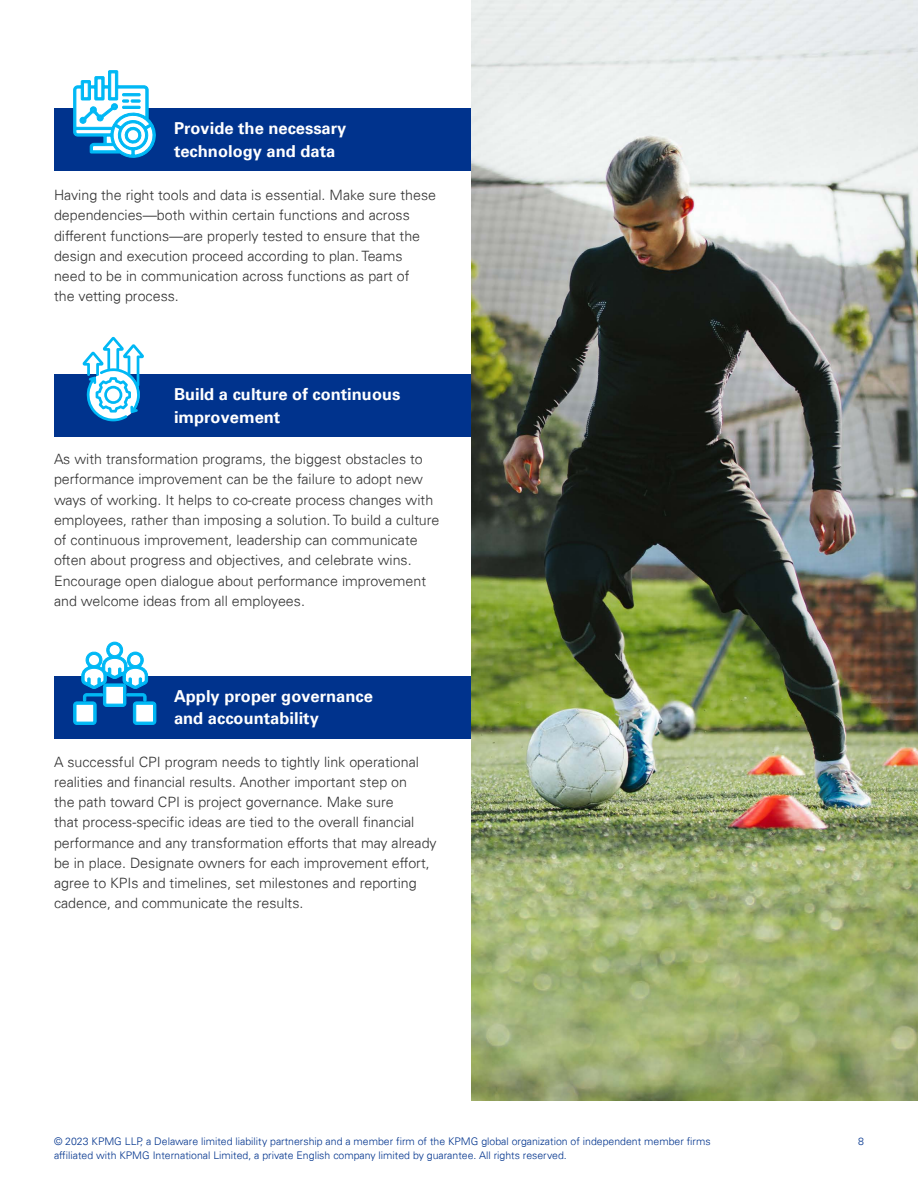
<style>
.page{position:relative;width:918px;height:1188px;background:#fff}
.page>*{position:absolute;margin:0;border:0;box-sizing:border-box;transform-origin:0 0}
.t1{font:700 16.5px/22.5px "Univers";color:#fff}
.t2{font:300 14.25px/20.2px "Univers 45";color:#333}
.t3{font:300 10.5px "Univers 45";color:#00338d}
</style>
<div class="page">
<div style="left:54px;top:374px;width:470px;height:63px;background:#00338d"></div>
<div style="left:54px;top:676px;width:470px;height:63px;background:#00338d"></div>
<div style="left:54px;top:108px;width:470px;height:63px;background:#00338d"></div>
<img style="left:471px;top:0;width:447px;height:1101px">
<svg style="left:73px;top:70px;width:83px;height:88px"></svg>
<svg style="left:83px;top:337px;width:61px;height:84px"></svg>
<svg style="left:73px;top:642px;width:83px;height:83px"></svg>
<p class="t1" style="left:174px;top:118px;width:174px">Provide the necessary technology and data</p>
<p class="t2" style="left:54px;top:185px;width:384px">Having the right tools and data is essential. Make sure these dependencies—both within certain functions and across different functions—are properly tested to ensure that the design and execution proceed according to plan. Teams need to be in communication across functions as part of<br>the vetting process.</p>
<p class="t1" style="left:174px;top:384px;width:228px">Build a culture of continuous improvement</p>
<p class="t2" style="left:54px;top:449px;width:387px">As with transformation programs, the biggest obstacles to performance improvement can be the failure to adopt new ways of working. It helps to co-create process changes with employees, rather than imposing a solution. To build a culture of continuous improvement, leadership can communicate often about progress and objectives, and celebrate wins.<br>Encourage open dialogue about performance improvement and welcome ideas from all employees.</p>
<p class="t1" style="left:174px;top:686px;width:200px">Apply proper governance and accountability</p>
<p class="t2" style="left:54px;top:751px;width:384px">A successful CPI program needs to tightly link operational realities and financial results. Another important step on<br>the path toward CPI is project governance. Make sure<br>that process-specific ideas are tied to the overall financial performance and any transformation efforts that may already be in place. Designate owners for each improvement effort, agree to KPIs and timelines, set milestones and reporting cadence, and communicate the results.</p>
<p class="t3" style="left:54px;top:1135px;width:658px">© 2023 KPMG LLP, a Delaware limited liability partnership and a member firm of the KPMG global organization of independent member firms</p>
<p class="t3" style="left:858px;top:1135px;width:7px">8</p>
<p class="t3" style="left:54px;top:1149px;width:514px">affiliated with KPMG International Limited, a private English company limited by guarantee. All rights reserved.</p>
</div>
